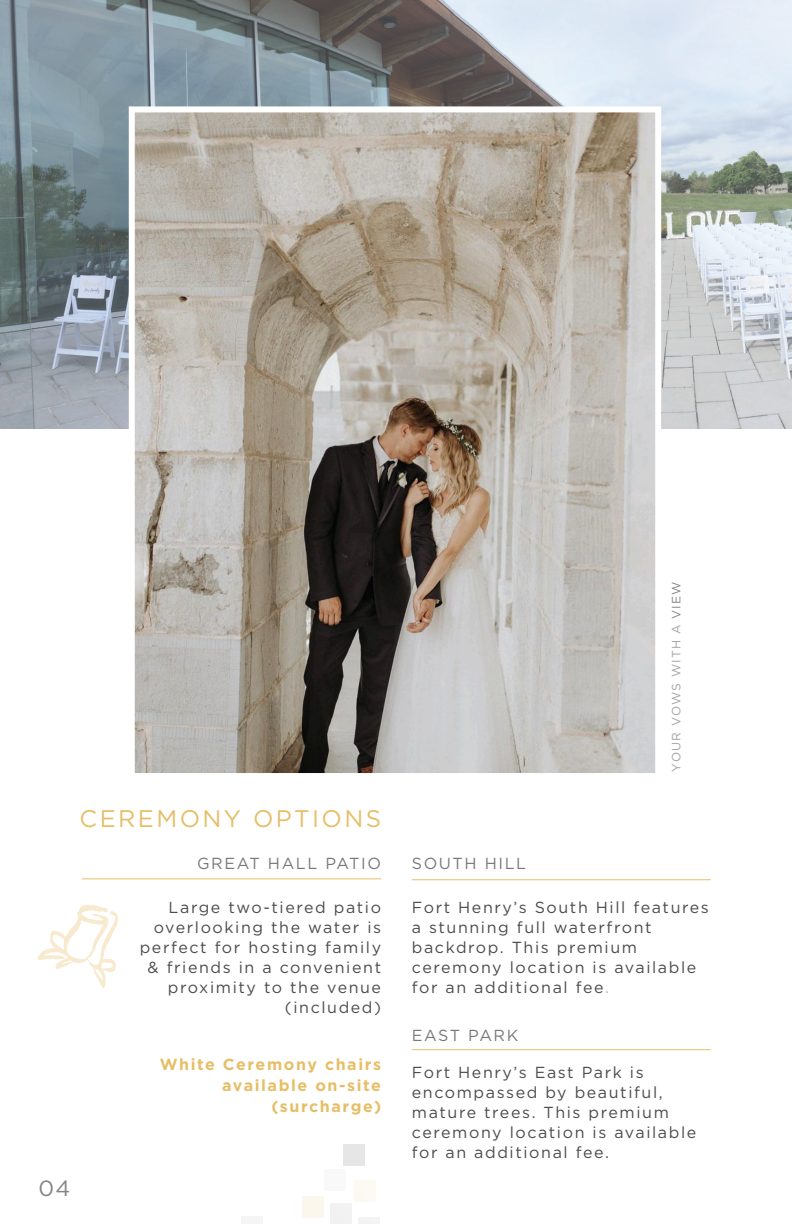
<style>
.page{position:relative;width:792px;height:1224px;background:#fff}
.page>*{position:absolute;margin:0;border:0;box-sizing:border-box;transform-origin:0 0}
.t1{font:24px "Gotham";letter-spacing:.1em;color:#e6be67}
.t2{font:22px "Gotham";color:#848484}
.t3{font:16px/20px "Gotham";letter-spacing:.1em;color:#4b4c4d}
.t4{font:700 16px/21px "Gotham";letter-spacing:.1em;color:#e6be67;text-align:right}
.t5{font:16px "Gotham";letter-spacing:.1em;color:#76787b}
.t6{font:12px "Gotham";letter-spacing:.1em;color:#a3a3a3}
.s1{color:#848484}
.s2{color:#b4b4b4}
</style>
<div class="page">
<img style="left:0;top:0;width:792px;height:428px">
<img style="left:136px;top:113px;width:518px;height:659px">
<div style="left:129px;top:106px;width:532px;height:673px;border:6px solid #fff"></div>
<div style="left:354px;top:1180px;width:22px;height:21px;background:#fdf9f3"></div>
<div style="left:303px;top:1197px;width:21px;height:21px;background:#fcf7ed"></div>
<div style="left:331px;top:1204px;width:21px;height:20px;background:#f2f2f2"></div>
<div style="left:359px;top:1218px;width:21px;height:6px;background:#f3f3f3"></div>
<div style="left:242px;top:1217px;width:21px;height:7px;background:#f5f5f5"></div>
<div style="left:324px;top:1170px;width:21px;height:21px;background:#f9f9f9"></div>
<div style="left:343px;top:1145px;width:21px;height:21px;background:#e6e6e6"></div>
<hr style="left:82px;top:879px;width:299px;height:1px;background:#e6be67">
<hr style="left:412px;top:1049px;width:299px;height:1px;background:#e6be67">
<hr style="left:412px;top:879px;width:299px;height:1px;background:#e6be67">
<svg style="left:37px;top:905px;width:81px;height:84px"></svg>
<p class="t1" style="left:80px;top:803px;width:303px">CEREMONY OPTIONS</p>
<p class="t5" style="left:197px;top:853px;width:185px">GREAT HALL PATIO</p>
<p class="t3" style="left:140px;top:897px;width:243px;text-align:right">Large two-tiered patio overlooking the water is perfect for hosting family &amp; friends in a convenient proximity to the venue (included)</p>
<p class="t4" style="left:160px;top:1054px;width:223px">White Ceremony chairs available on-site</p>
<p class="t4" style="left:271px;top:1096px;width:111px">(surcharge)</p>
<h2 class="t2" style="left:39px;top:1174px;width:33px">04</h2>
<p class="t6" style="left:668px;top:772px;width:192px;rotate:-90deg">YOUR VOWS WITH A <span class="s1">VIEW</span></p>
<p class="t5" style="left:412px;top:853px;width:116px">SOUTH HILL</p>
<p class="t3" style="left:412px;top:897px;width:299px">Fort Henry’s South Hill features a stunning full waterfront backdrop. This premium ceremony location is available for an additional fee<span class="s2">.</span></p>
<p class="t5" style="left:412px;top:1025px;width:108px">EAST PARK</p>
<p class="t3" style="left:412px;top:1062px;width:286px">Fort Henry’s East Park is encompassed by beautiful, mature trees. This premium ceremony location is available for an additional fee.</p>
</div>
